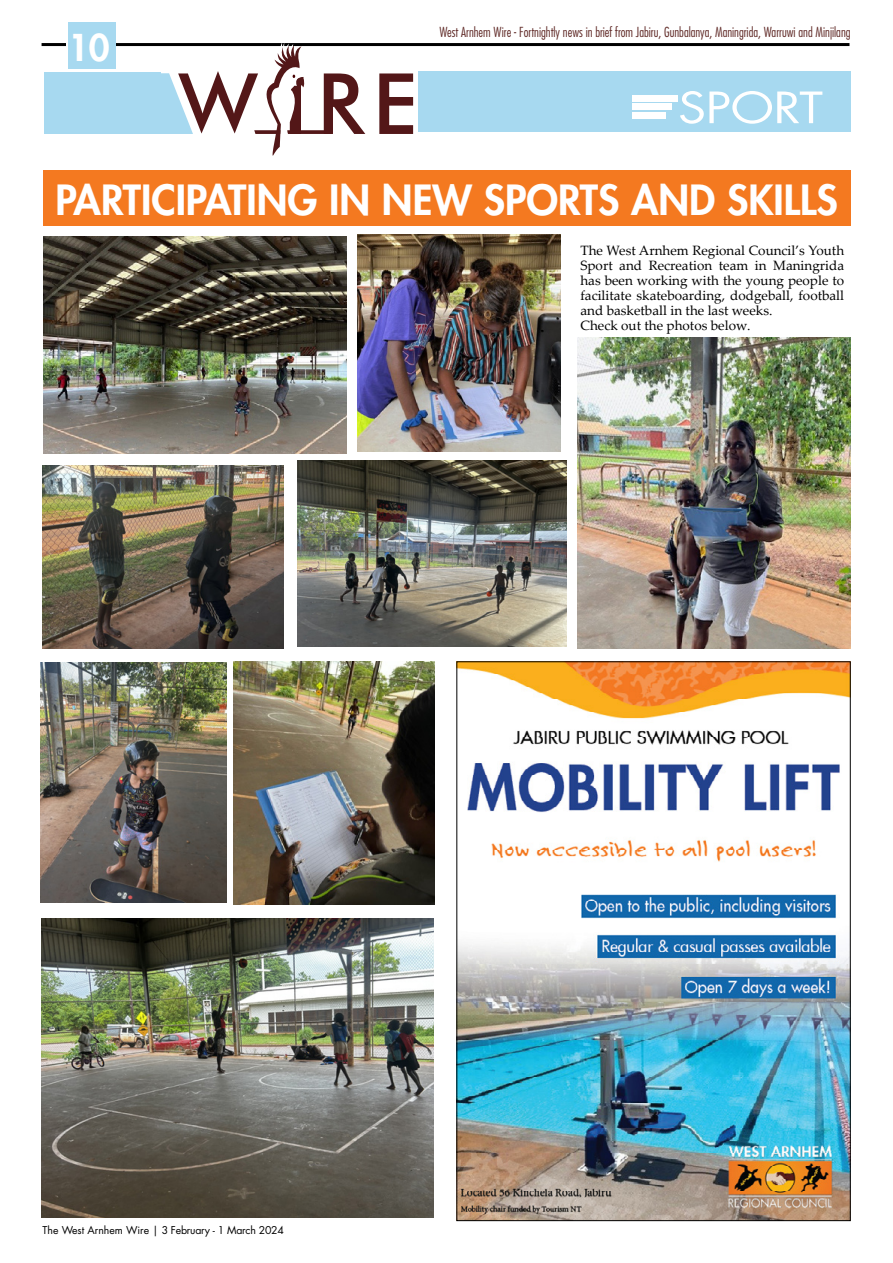
<style>
.page{position:relative;width:893px;height:1263px;background:#fff}
.page>*{position:absolute;margin:0;border:0;box-sizing:border-box;transform-origin:0 0}
.t1{font:42px "Futura Std";letter-spacing:-.01em;color:#fff;scale:1.2 1}
.t2{font:800 40.5px "Futura Std";color:#fff}
.t3{font:800 36px "Futura Std";color:#fff}
.t4{font:13.5px/15px "Palatino Linotype";color:#000}
.t5{font:300 condensed 13.5px "Futura Std";color:#5f2926}
.t6{font:10.5px "Futura Std";letter-spacing:-.02em;color:#000}
</style>
<div class="page">
<hr style="left:42px;top:43px;width:807px;height:3px;background:#000">
<div style="left:66px;top:22px;width:46px;height:49px;background:#fff"></div>
<div style="left:68px;top:23px;width:48px;height:46px;background:#a7d9f0"></div>
<div style="left:418px;top:71px;width:432px;height:61px;background:#a7d9f0"></div>
<div style="left:44px;top:72px;width:117px;height:62px;background:#a7d9f0"></div>
<svg style="left:379px;top:73px;width:34px;height:61px"></svg>
<svg style="left:160px;top:43px;width:205px;height:113px"></svg>
<div style="left:633px;top:104px;width:39px;height:6px;background:#fff"></div>
<div style="left:632px;top:112px;width:34px;height:6px;background:#fff"></div>
<div style="left:632px;top:95px;width:46px;height:7px;background:#fff"></div>
<img style="left:459px;top:663px;width:389px;height:556px">
<div style="left:43px;top:170px;width:807px;height:56px;background:#f47920"></div>
<img style="left:42px;top:918px;width:391px;height:299px">
<img style="left:40px;top:663px;width:187px;height:239px">
<img style="left:43px;top:465px;width:241px;height:183px">
<img style="left:577px;top:338px;width:273px;height:310px">
<img style="left:234px;top:662px;width:200px;height:243px">
<img style="left:358px;top:235px;width:202px;height:217px">
<img style="left:43px;top:236px;width:304px;height:217px">
<img style="left:298px;top:461px;width:269px;height:185px">
<h3 class="t3" style="left:68px;top:25px;width:43px">10</h3>
<p class="t5" style="left:439px;top:25px;width:413px">West Arnhem Wire - Fortnightly news in brief from Jabiru, Gunbalanya, Maningrida, Warruwi and Minjilang</p>
<h1 class="t1" style="left:678px;top:81px;width:122px">SPORT</h1>
<h2 class="t2" style="left:55px;top:174px;width:784px">PARTICIPATING IN NEW SPORTS AND SKILLS</h2>
<p class="t4" style="left:580px;top:242px;width:265px">The West Arnhem Regional Council’s Youth Sport and Recreation team in Maningrida has been working with the young people to facilitate skateboarding, dodgeball, football and basketball in the last weeks.<br>Check out the photos below.</p>
<p class="t6" style="left:43px;top:1224px;width:243px">The West Arnhem Wire | 3 February - 1 March 2024</p>
</div>
